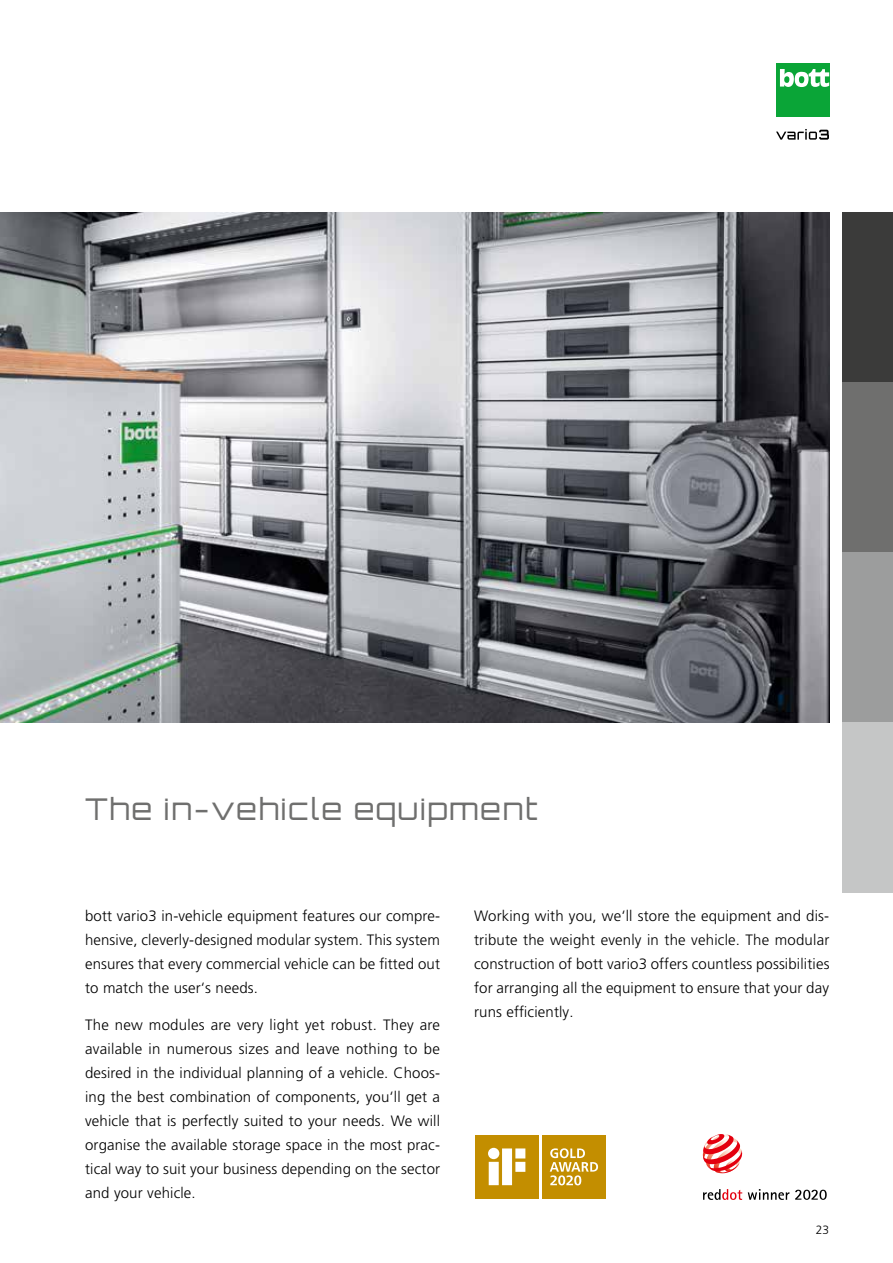
<style>
.page{position:relative;width:893px;height:1263px;background:#fff}
.page>*{position:absolute;margin:0;border:0;box-sizing:border-box;transform-origin:0 0}
.t1{font:300 30px "Orbitron CE";letter-spacing:.06em;color:#6f6f6e}
.t2{font:300 15px/24px "Frutiger LT Pro";letter-spacing:.01em;color:#000;text-align:justify}
.t3{font:300 12px "Frutiger LT Pro";color:#000}
</style>
<div class="page">
<div style="left:842px;top:213px;width:51px;height:170px;background:#3b3b3a"></div>
<div style="left:842px;top:383px;width:51px;height:170px;background:#6f6f6e"></div>
<div style="left:842px;top:553px;width:51px;height:170px;background:#9c9d9d"></div>
<div style="left:842px;top:723px;width:51px;height:170px;background:#c5c6c6"></div>
<div style="left:776px;top:64px;width:53px;height:53px;background:#0aa537"></div>
<svg style="left:780px;top:69px;width:49px;height:18px"></svg>
<svg style="left:776px;top:129px;width:53px;height:11px"></svg>
<img style="left:0;top:213px;width:829px;height:510px">
<svg style="left:475px;top:1135px;width:131px;height:64px"></svg>
<div style="left:475px;top:1135px;width:64px;height:63px;background:#c38e00"></div>
<svg style="left:488px;top:1148px;width:37px;height:37px"></svg>
<div style="left:542px;top:1135px;width:63px;height:63px;background:#c38e00"></div>
<svg style="left:550px;top:1148px;width:48px;height:37px"></svg>
<svg style="left:703px;top:1134px;width:39px;height:39px"></svg>
<svg style="left:703px;top:1189px;width:39px;height:11px"></svg>
<svg style="left:748px;top:1189px;width:41px;height:11px"></svg>
<svg style="left:795px;top:1190px;width:32px;height:10px"></svg>
<h1 class="t1" style="left:85px;top:791px;width:454px">The in-vehicle equipment</h1>
<p class="t2" style="left:85px;top:904px;width:357px">bott vario3 in-vehicle equipment features our compre&shy;hensive, cleverly-designed modular system. This system ensures that every commercial vehicle can be fitted out to match the user‘s needs.</p>
<p class="t2" style="left:85px;top:1013px;width:357px">The new modules are very light yet robust. They are available in numerous sizes and leave nothing to be desired in the individual planning of a vehicle. Choos&shy;ing the best combination of components, you‘ll get a vehicle that is perfectly suited to your needs. We will organise the available storage space in the most prac&shy;tical way to suit your business depending on the sector and your vehicle.</p>
<p class="t2" style="left:474px;top:904px;width:357px">Working with you, we‘ll store the equipment and dis&shy;tribute the weight evenly in the vehicle. The modular construction of bott vario3 offers countless possibilities for arranging all the equipment to ensure that your day runs efficiently.</p>
<p class="t3" style="left:816px;top:1222px;width:15px">23</p>
</div>
